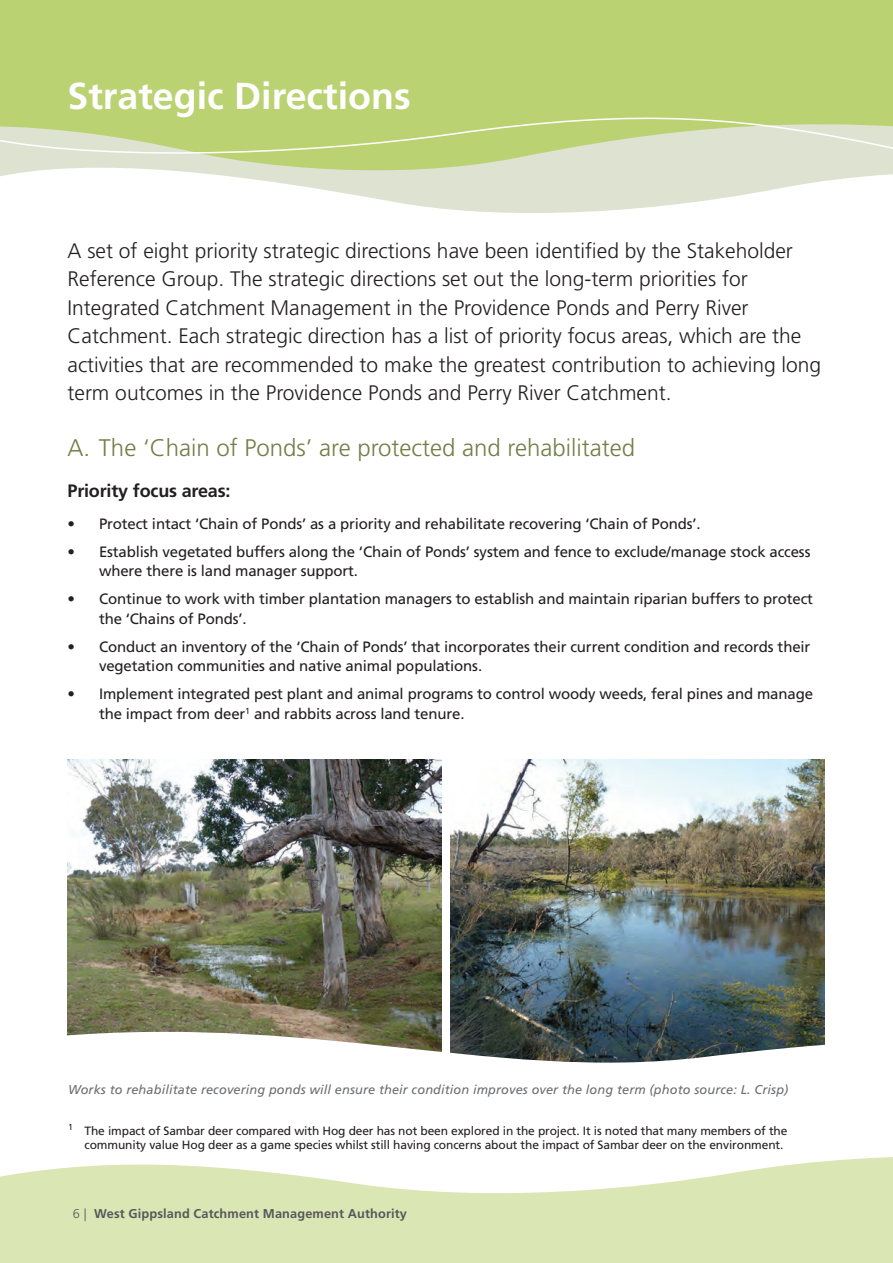
<style>
.page{position:relative;width:893px;height:1263px;background:#fff}
.page>*{position:absolute;margin:0;border:0;box-sizing:border-box;transform-origin:0 0}
.Heading_1{font:700 37.5px "Frutiger";color:#fff}
.Heading_3{font:300 24px "Frutiger";color:#727e45}
.Intro_text_blue{font:300 21px/28.5px "Frutiger";color:#231f20}
.H4-body_bold_black{font:700 18px "Frutiger";letter-spacing:-.01em;color:#231f20}
.Dot_points{font:15px/19.5px "Frutiger";letter-spacing:-.01em;color:#231f20}
.Dot_points-last_line{font:15px/19.5px "Frutiger";letter-spacing:-.01em;color:#231f20}
.Caption-photo{font:italic 12.75px "Frutiger";letter-spacing:.01em;color:#6c6d70}
.t1{font:700 12.75px "Frutiger";letter-spacing:.01em;color:#57585a}
.Body_text{font:12px/14.4px "Frutiger";letter-spacing:-.01em;color:#231f20}
.s1{font-weight:300}
</style>
<div class="page">
<svg style="left:338px;top:192px;width:420px;height:21px;fill:#dee2d0"></svg>
<img style="left:451px;top:759px;width:374px;height:245px">
<img style="left:67px;top:759px;width:375px;height:245px">
<img style="left:67px;top:1004px;width:758px;height:59px">
<svg style="left:0;top:0;width:893px;height:192px;background:#c3d687"></svg>
<svg style="left:891px;top:164px;width:2px;height:12px"></svg>
<svg style="left:0;top:107px;width:893px;height:57px;background:#c7d894"></svg>
<svg style="left:0;top:1157px;width:893px;height:106px;fill:#dbe6b5"></svg>
<p class="Heading_1" style="left:68px;top:74px;width:345px">Strategic Directions</p>
<p class="Intro_text_blue" style="left:68px;top:236px;width:755px">A set of eight priority strategic directions have been identified by the Stakeholder Reference Group. The strategic directions set out the long-term priorities for Integrated Catchment Management in the Providence Ponds and Perry River Catchment. Each strategic direction has a list of priority focus areas, which are the activities that are recommended to make the greatest contribution to achieving long term outcomes in the Providence Ponds and Perry River Catchment.</p>
<p class="Heading_3" style="left:68px;top:434px;width:569px">A. The ‘Chain of Ponds’ are protected and rehabilitated</p>
<p class="H4-body_bold_black" style="left:68px;top:480px;width:165px">Priority focus areas:</p>
<p class="Dot_points" style="left:68px;top:514px;width:635px">• Protect intact ‘Chain of Ponds’ as a priority and rehabilitate recovering ‘Chain of Ponds’.</p>
<p class="Dot_points" style="left:99px;top:542px;width:713px;text-indent:-32px">• Establish vegetated buffers along the ‘Chain of Ponds’ system and fence to exclude/manage stock access where there is land manager support.</p>
<p class="Dot_points" style="left:99px;top:589px;width:715px;text-indent:-32px">• Continue to work with timber plantation managers to establish and maintain riparian buffers to protect the ‘Chains of Ponds’.</p>
<p class="Dot_points" style="left:99px;top:637px;width:713px;text-indent:-32px">• Conduct an inventory of the ‘Chain of Ponds’ that incorporates their current condition and records their vegetation communities and native animal populations.</p>
<p class="Dot_points-last_line" style="left:99px;top:684px;width:715px;text-indent:-32px">• Implement integrated pest plant and animal programs to control woody weeds, feral pines and manage the impact from deer<sup>1</sup> and rabbits across land tenure.</p>
<p class="Caption-photo" style="left:68px;top:1082px;width:722px">Works to rehabilitate recovering ponds will ensure their condition improves over the long term (photo source: L. Crisp)</p>
<p class="Body_text" style="left:85px;top:1124px;width:704px;text-indent:-16px"><sup>1</sup> The impact of Sambar deer compared with Hog deer has not been explored in the project. It is noted that many members of the community value Hog deer as a game species whilst still having concerns about the impact of Sambar deer on the environment.</p>
<p class="t1" style="left:73px;top:1206px;width:336px"><span class="s1">6 |</span> West Gippsland Catchment Management Authority</p>
</div>
